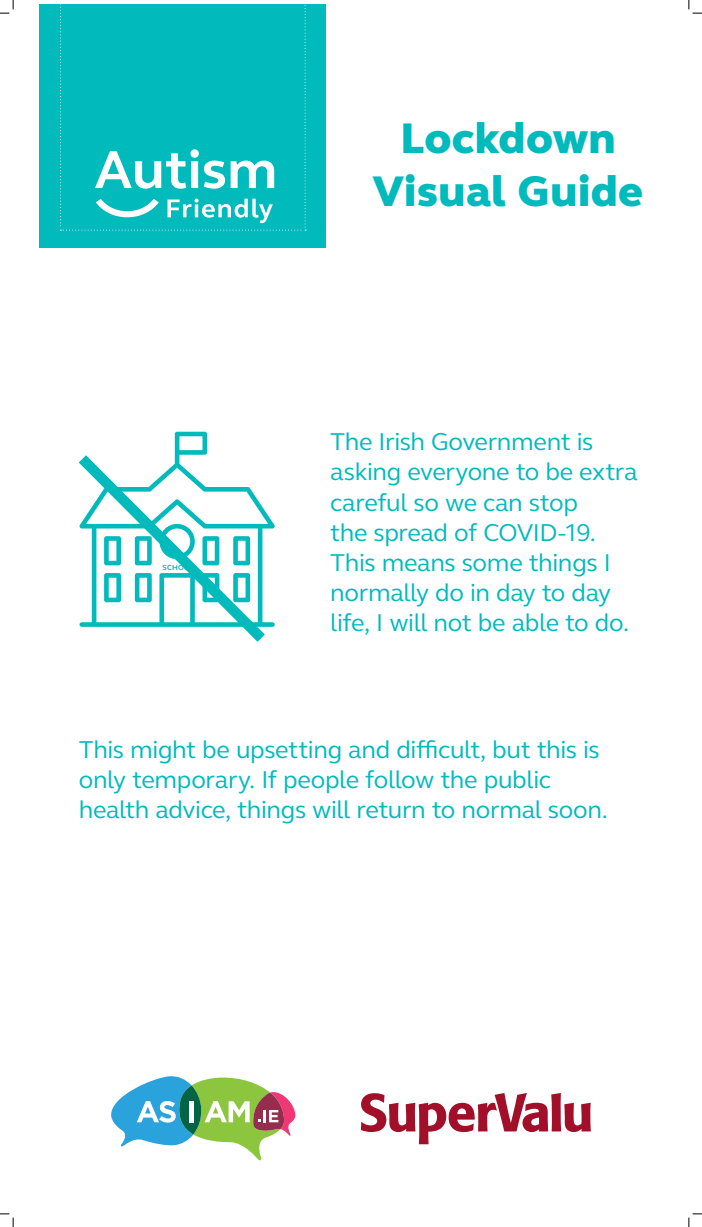
<style>
.page{position:relative;width:702px;height:1227px;background:#fff}
.page>*{position:absolute;margin:0;border:0;box-sizing:border-box;transform-origin:0 0}
.t1{font:800 43.94px/52.7px "FS Elliot";letter-spacing:.01em;color:#00babc;text-align:center}
.t2{font:25px/30px "FS Elliot";letter-spacing:-.015em;color:#00babc}
.t3{font:700 7.5px "FS Elliot";letter-spacing:.02em;color:#00babc}
</style>
<div class="page">
<div style="left:40px;top:4px;width:285px;height:244px;background:#00babc"></div>
<svg style="left:60px;top:4px;width:246px;height:226px"></svg>
<svg style="left:174px;top:431px;width:34px;height:13px"></svg>
<svg style="left:78px;top:444px;width:197px;height:198px"></svg>
<svg style="left:111px;top:1076px;width:184px;height:84px"></svg>
<svg style="left:360px;top:1093px;width:230px;height:51px"></svg>
<svg style="left:0;top:0;width:14px;height:14px"></svg>
<svg style="left:0;top:1213px;width:14px;height:13px"></svg>
<svg style="left:688px;top:0;width:13px;height:14px"></svg>
<svg style="left:688px;top:1213px;width:13px;height:13px"></svg>
<p class="t3" style="left:162px;top:562px;width:33px">SCHOOL</p>
<p class="t1" style="left:373px;top:111px;width:271px">Lockdown<br>Visual Guide</p>
<p class="t2" style="left:330px;top:426px;width:309px">The Irish Government is asking everyone to be extra careful so we can stop<br>the spread of COVID-19.<br>This means some things I normally do in day to day life, I will not be able to do.</p>
<p class="t2" style="left:79px;top:734px;width:522px">This might be upsetting and difficult, but this is</p>
<p class="t2" style="left:79px;top:764px;width:473px">only temporary. If people follow the public</p>
<p class="t2" style="left:79px;top:794px;width:530px">health advice, things will return to normal soon.</p>
</div>
